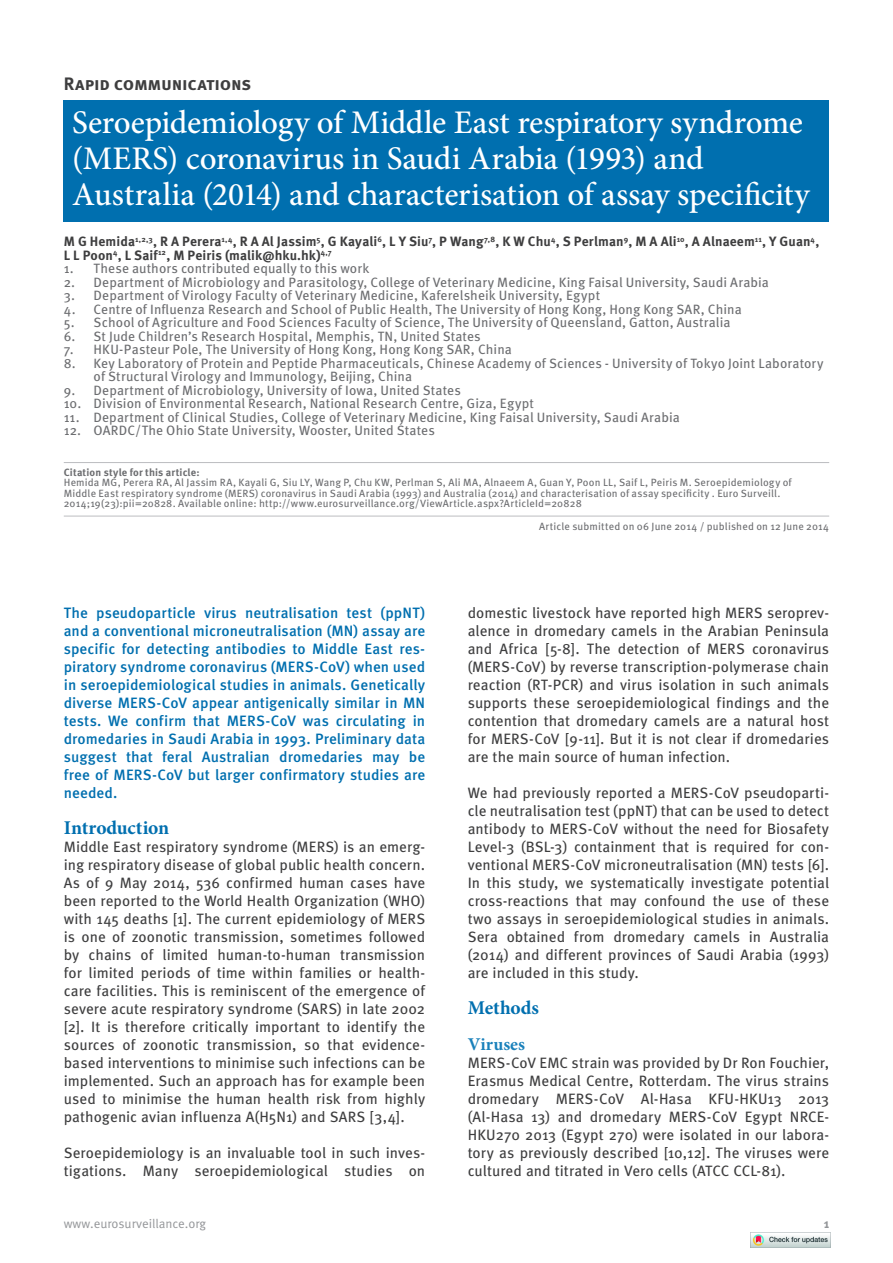
<style>
.page{position:relative;width:893px;height:1263px;background:#fff}
.page>*{position:absolute;margin:0;border:0;box-sizing:border-box;transform-origin:0 0}
.t1{font:500 33px/36px "Minion Pro";letter-spacing:-.005em;color:#fff}
.t2{font:700 19.5px "Minion Pro";color:#006faf}
.t3{font:700 18px "Meta Pro";letter-spacing:-.015em;color:#3e3e3f}
.t4{font:700 18px "Minion Pro";color:#1a81bb}
.t5{font:15px/18px "Meta Pro";color:#3e3e3f;text-align:justify}
.t6{font:500 15px/18px "Meta Pro";letter-spacing:.005em;color:#006faf;text-align:justify}
.t7{font:13.5px/13.5px "Meta Pro";letter-spacing:.005em;color:#6c6d70}
.t8{font:700 13.5px/13.5px "Meta Pro";letter-spacing:.005em;color:#3e3e3f}
.t9{font:12.75px "Meta Pro";color:#939598}
.t10{font:700 12.75px "Meta Pro";color:#939598}
.t11{font:10.5px/10.5px "Meta Pro";letter-spacing:.015em;color:#6c6d70}
.t12{font:700 10.5px "Meta Pro";letter-spacing:.015em;color:#6c6d70}
</style>
<div class="page">
<hr style="left:64px;top:462px;width:765px;height:1px;background:#bcbdc0">
<hr style="left:64px;top:516px;width:765px;height:1px;background:#bcbdc0">
<div style="left:64px;top:100px;width:765px;height:122px;background:#006faf"></div>
<img style="left:750px;top:1232px;width:80px;height:16px">
<p class="t3" style="left:64px;top:72px;width:189px">Rapid communications</p>
<h1 class="t1" style="left:72px;top:104px;width:739px">Seroepidemiology of Middle East respiratory syndrome (MERS) coronavirus in Saudi Arabia (1993) and<br>Australia (2014) and characterisation of assay specificity</h1>
<p class="t8" style="left:64px;top:235px;width:757px">M G Hemida<sup>1,2,3</sup>, R A Perera<sup>1,4</sup>, R A Al Jassim<sup>5</sup>, G Kayali<sup>6</sup>, L Y Siu<sup>7</sup>, P Wang<sup>7,8</sup>, K W Chu<sup>4</sup>, S Perlman<sup>9</sup>, M A Ali<sup>10</sup>, A Alnaeem<sup>11</sup>, Y Guan<sup>4</sup>,<br>L L Poon<sup>4</sup>, L Saif<sup>12</sup>, M Peiris (malik@hku.hk)<sup>4,7</sup></p>
<p class="t7" style="left:64px;top:262px;width:307px">1. These authors contributed equally to this work</p>
<p class="t7" style="left:64px;top:276px;width:707px">2. Department of Microbiology and Parasitology, College of Veterinary Medicine, King Faisal University, Saudi Arabia</p>
<p class="t7" style="left:64px;top:289px;width:538px">3. Department of Virology Faculty of Veterinary Medicine, Kaferelsheik University, Egypt</p>
<p class="t7" style="left:64px;top:303px;width:679px">4. Centre of Influenza Research and School of Public Health, The University of Hong Kong, Hong Kong SAR, China</p>
<p class="t7" style="left:64px;top:316px;width:668px">5. School of Agriculture and Food Sciences Faculty of Science, The University of Queensland, Gatton, Australia</p>
<p class="t7" style="left:64px;top:330px;width:418px">6. St Jude Children’s Research Hospital, Memphis, TN, United States</p>
<p class="t7" style="left:64px;top:343px;width:450px">7. HKU-Pasteur Pole, The University of Hong Kong, Hong Kong SAR, China</p>
<p class="t7" style="left:94px;top:357px;width:731px;text-indent:-30px">8. Key Laboratory of Protein and Peptide Pharmaceuticals, Chinese Academy of Sciences - University of Tokyo Joint Laboratory of Structural Virology and Immunology, Beijing, China</p>
<p class="t7" style="left:64px;top:384px;width:399px">9. Department of Microbiology, University of Iowa, United States</p>
<p class="t7" style="left:64px;top:397px;width:472px">10. Division of Environmental Research, National Research Centre, Giza, Egypt</p>
<p class="t7" style="left:64px;top:411px;width:618px">11. Department of Clinical Studies, College of Veterinary Medicine, King Faisal University, Saudi Arabia</p>
<p class="t7" style="left:64px;top:424px;width:373px">12. OARDC/The Ohio State University, Wooster, United States</p>
<p class="t12" style="left:64px;top:465px;width:137px">Citation style for this article:</p>
<p class="t11" style="left:64px;top:478px;width:730px">Hemida MG, Perera RA, Al Jassim RA, Kayali G, Siu LY, Wang P, Chu KW, Perlman S, Ali MA, Alnaeem A, Guan Y, Poon LL, Saif L, Peiris M. Seroepidemiology of<br>Middle East respiratory syndrome (MERS) coronavirus in Saudi Arabia (1993) and Australia (2014) and characterisation of assay specificity . Euro Surveill.<br>2014;19(23):pii=20828. Available online: http://www.eurosurveillance.org/ViewArticle.aspx?ArticleId=20828</p>
<p class="t11" style="left:539px;top:522px;width:292px">Article submitted on 06 June 2014 / published on 12 June 2014</p>
<p class="t6" style="left:64px;top:604px;width:363px">The pseudoparticle virus neutralisation test (ppNT) and a conventional microneutralisation (MN) assay are specific for detecting antibodies to Middle East res&shy;piratory syndrome coronavirus (MERS-CoV) when used in seroepidemiological studies in animals. Genetically diverse MERS-CoV appear antigenically similar in MN tests. We confirm that MERS-CoV was circulating in dromedaries in Saudi Arabia in 1993. Preliminary data suggest that feral Australian dromedaries may be free of MERS-CoV but larger confirmatory studies are needed.</p>
<h2 class="t2" style="left:64px;top:814px;width:107px">Introduction</h2>
<p class="t5" style="left:64px;top:838px;width:363px">Middle East respiratory syndrome (MERS) is an emerg&shy;ing respiratory disease of global public health concern.<br>As of 9 May 2014, 536 confirmed human cases have been reported to the World Health Organization (WHO) with 145 deaths [1]. The current epidemiology of MERS is one of zoonotic transmission, sometimes followed by chains of limited human-to-human transmission for limited periods of time within families or health&shy;care facilities. This is reminiscent of the emergence of severe acute respiratory syndrome (SARS) in late 2002 [2]. It is therefore critically important to identify the sources of zoonotic transmission, so that evidence&shy;based interventions to minimise such infections can be implemented. Such an approach has for example been used to minimise the human health risk from highly pathogenic avian influenza A(H5N1) and SARS [3,4].</p>
<p class="t5" style="left:64px;top:1144px;width:363px">Seroepidemiology is an invaluable tool in such inves&shy;tigations. Many seroepidemiological studies on</p>
<p class="t5" style="left:468px;top:604px;width:363px">domestic livestock have reported high MERS seroprev&shy;alence in dromedary camels in the Arabian Peninsula and Africa [5-8]. The detection of MERS coronavirus (MERS-CoV) by reverse transcription-polymerase chain reaction (RT-PCR) and virus isolation in such animals supports these seroepidemiological findings and the contention that dromedary camels are a natural host for MERS-CoV [9-11]. But it is not clear if dromedaries are the main source of human infection.</p>
<p class="t5" style="left:468px;top:784px;width:363px">We had previously reported a MERS-CoV pseudoparti&shy;cle neutralisation test (ppNT) that can be used to detect antibody to MERS-CoV without the need for Biosafety Level-3 (BSL-3) containment that is required for con&shy;ventional MERS-CoV microneutralisation (MN) tests [6].<br>In this study, we systematically investigate potential cross-reactions that may confound the use of these two assays in seroepidemiological studies in animals.<br>Sera obtained from dromedary camels in Australia (2014) and different provinces of Saudi Arabia (1993) are included in this study.</p>
<h2 class="t2" style="left:468px;top:994px;width:73px">Methods</h2>
<p class="t4" style="left:468px;top:1031px;width:59px">Viruses</p>
<p class="t5" style="left:468px;top:1054px;width:363px">MERS-CoV EMC strain was provided by Dr Ron Fouchier, Erasmus Medical Centre, Rotterdam. The virus strains dromedary MERS-CoV Al-Hasa KFU-HKU13 2013 (Al-Hasa 13) and dromedary MERS-CoV Egypt NRCE-HKU270 2013 (Egypt 270) were isolated in our labora&shy;tory as previously described [10,12]. The viruses were cultured and titrated in Vero cells (ATCC CCL-81).</p>
<p class="t9" style="left:64px;top:1215px;width:144px">www.eurosurveillance.org</p>
<p class="t10" style="left:824px;top:1215px;width:7px">1</p>
</div>
